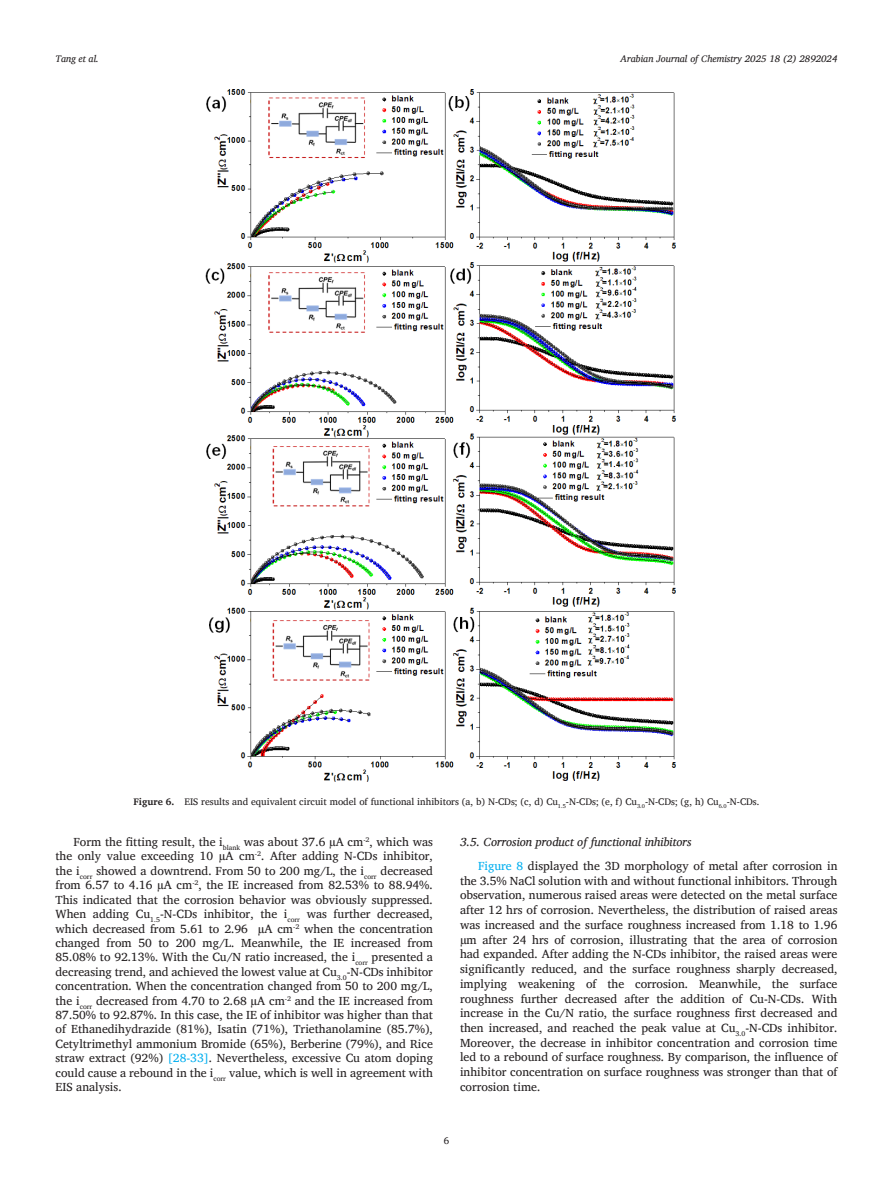
<style>
.page{position:relative;width:893px;height:1191px;background:#fff}
.page>*{position:absolute;margin:0;border:0;box-sizing:border-box;transform-origin:0 0}
.para_last{font:12px/14.4px "Charis SIL";color:#231f20;text-align:justify}
.para_first{font:12px/14.7px "Charis SIL";color:#231f20;text-align:justify}
.Head-B{font:italic 12px "Charis SIL";color:#231f20}
.float_figure_figure{font:9.75px "Charis SIL";color:#231f20}
.t1{font:italic 9.75px "Charis SIL";color:#231f20}
.s1{font-weight:700}
.s2{color:#00aeef}
</style>
<div class="page">
<img style="left:205px;top:89px;width:471px;height:693px">
<p class="t1" style="left:56px;top:53px;width:45px">Tang et al.</p>
<p class="t1" style="left:621px;top:53px;width:218px">Arabian Journal of Chemistry 2025 18 (2) 2892024</p>
<p class="float_figure_figure" style="left:133px;top:795px;width:628px"><span class="s1">Figure 6.</span> EIS results and equivalent circuit model of functional inhibitors (a, b) N-CDs; (c, d) Cu<sub>1.5</sub>-N-CDs; (e, f) Cu<sub>3.0</sub>-N-CDs; (g, h) Cu<sub>6.0</sub>-N-CDs.</p>
<p class="para_last" style="left:56px;top:834px;width:379px;text-indent:18px">Form the fitting result, the i<sub>blank</sub> was about 37.6 µA cm<sup>-2</sup>, which was the only value exceeding 10 µA cm<sup>-2</sup>. After adding N-CDs inhibitor, the i<sub>corr</sub> showed a downtrend. From 50 to 200 mg/L, the i<sub>corr</sub> decreased from 6.57 to 4.16 µA cm<sup>-2</sup>, the IE increased from 82.53% to 88.94%.<br>This indicated that the corrosion behavior was obviously suppressed.<br>When adding Cu<sub>1.5</sub>-N-CDs inhibitor, the i<sub>corr</sub> was further decreased, which decreased from 5.61 to 2.96 µA cm<sup>-2</sup> when the concentration changed from 50 to 200 mg/L. Meanwhile, the IE increased from 85.08% to 92.13%. With the Cu/N ratio increased, the i<sub>corr</sub> presented a decreasing trend, and achieved the lowest value at Cu<sub>3.0</sub>-N-CDs inhibitor concentration. When the concentration changed from 50 to 200 mg/L, the i<sub>corr</sub> decreased from 4.70 to 2.68 µA cm<sup>-2</sup> and the IE increased from 87.50% to 92.87%. In this case, the IE of inhibitor was higher than that of Ethanedihydrazide (81%), Isatin (71%), Triethanolamine (85.7%), Cetyltrimethyl ammonium Bromide (65%), Berberine (79%), and Rice straw extract (92%) <span class="s2">[28-33]</span>. Nevertheless, excessive Cu atom doping could cause a rebound in the i<sub>corr</sub> value, which is well in agreement with EIS analysis.</p>
<p class="Head-B" style="left:460px;top:835px;width:233px">3.5. Corrosion product of functional inhibitors</p>
<p class="para_first" style="left:460px;top:858px;width:379px;text-indent:18px"><span class="s2">Figure 8</span> displayed the 3D morphology of metal after corrosion in the 3.5% NaCl solution with and without functional inhibitors. Through observation, numerous raised areas were detected on the metal surface after 12 hrs of corrosion. Nevertheless, the distribution of raised areas was increased and the surface roughness increased from 1.18 to 1.96 µm after 24 hrs of corrosion, illustrating that the area of corrosion had expanded. After adding the N-CDs inhibitor, the raised areas were significantly reduced, and the surface roughness sharply decreased, implying weakening of the corrosion. Meanwhile, the surface roughness further decreased after the addition of Cu-N-CDs. With increase in the Cu/N ratio, the surface roughness first decreased and then increased, and reached the peak value at Cu<sub>3.0</sub>-N-CDs inhibitor.<br>Moreover, the decrease in inhibitor concentration and corrosion time led to a rebound of surface roughness. By comparison, the influence of inhibitor concentration on surface roughness was stronger than that of corrosion time.</p>
<p class="float_figure_figure" style="left:444px;top:1134px;width:7px">6</p>
</div>
